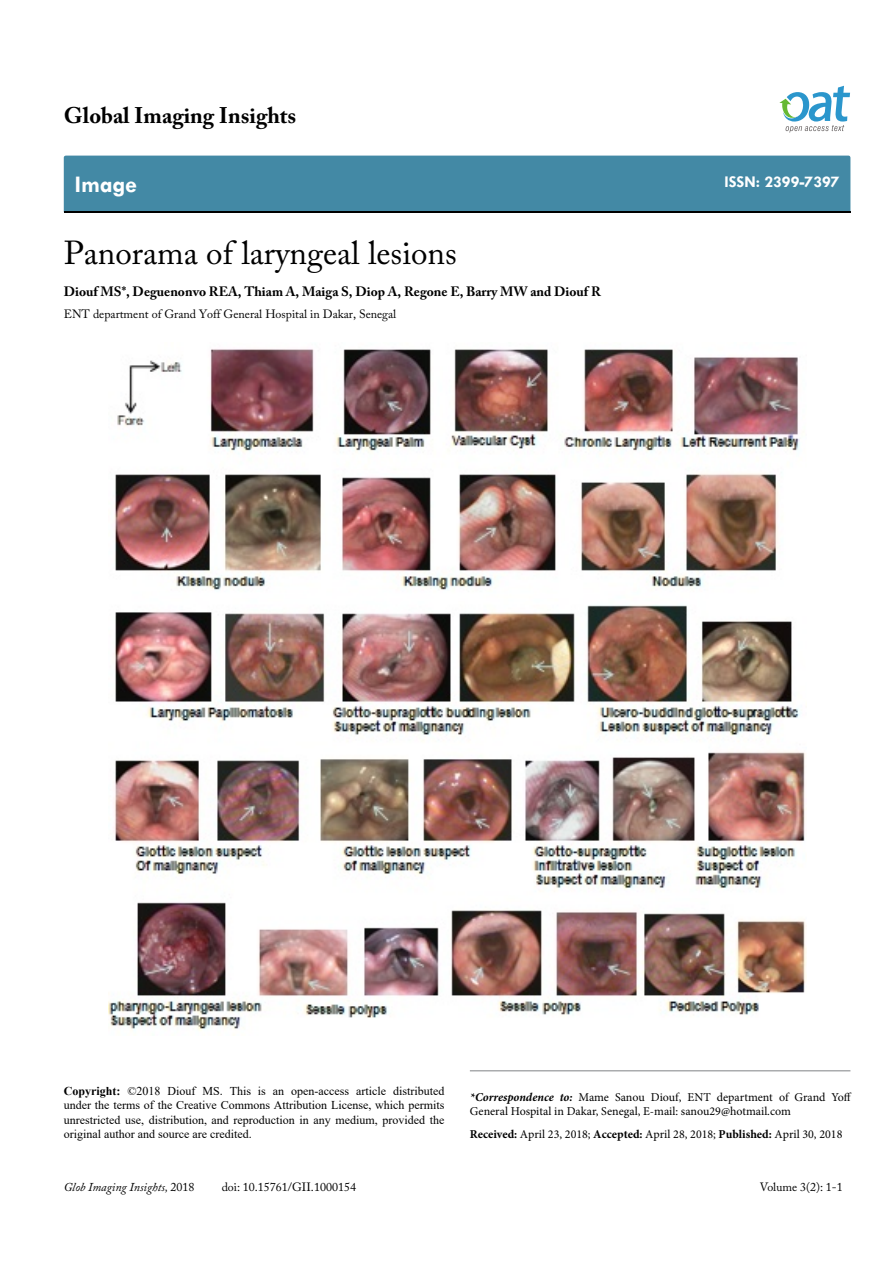
<style>
.page{position:relative;width:893px;height:1263px;background:#fff}
.page>*{position:absolute;margin:0;border:0;box-sizing:border-box;transform-origin:0 0}
.t1{font:33px "Adobe Caslon Pro";color:#000}
.t2{font:700 24px "Tw Cen";color:#fff}
.t3{font:700 22.5px "Adobe Caslon Pro";color:#000}
.t4{font:700 16.5px "Tw Cen";color:#fff}
.t5{font:700 13.5px "Adobe Caslon Pro";color:#000}
.t6{font:12px/14.4px "Times New Roman";color:#000;text-align:justify}
.t7{font:12px/14.4px "Minion Pro";color:#000}
.t8{font:12px "Adobe Caslon Pro";color:#000}
.t9{font:italic 12px "Adobe Caslon Pro";color:#000}
.s1{font-weight:700}
.s2{font-weight:700;font-style:italic}
.s3{font-style:normal}
</style>
<div class="page">
<div style="left:64px;top:156px;width:786px;height:56px;background:#4389a5"></div>
<svg style="left:779px;top:86px;width:71px;height:47px"></svg>
<hr style="left:470px;top:1070px;width:380px;height:1px;background:#808285">
<img style="left:108px;top:349px;width:698px;height:682px">
<h3 class="t3" style="left:64px;top:102px;width:234px">Global Imaging Insights</h3>
<h2 class="t2" style="left:75px;top:170px;width:64px">Image</h2>
<h1 class="t1" style="left:64px;top:233px;width:395px">Panorama of laryngeal lesions</h1>
<p class="t5" style="left:64px;top:283px;width:539px">Diouf MS*, Deguenonvo REA, Thiam A, Maiga S, Diop A, Regone E, Barry MW and Diouf R</p>
<p class="t8" style="left:64px;top:307px;width:334px">ENT department of Grand Yoff General Hospital in Dakar, Senegal</p>
<h3 class="t4" style="left:724px;top:172px;width:117px">ISSN: 2399-7397</h3>
<p class="t6" style="left:64px;top:1083px;width:382px"><span class="s1">Copyright:</span> ©2018 Diouf MS. This is an open-access article distributed under the terms of the Creative Commons Attribution License, which permits unrestricted use, distribution, and reproduction in any medium, provided the original author and source are credited.</p>
<p class="t7" style="left:470px;top:1090px;width:383px"><span class="s2">*Correspondence to:</span> Mame Sanou Diouf, ENT department of Grand Yoff<br>General Hospital in Dakar, Senegal, E-mail: sanou29@hotmail.com</p>
<p class="t7" style="left:470px;top:1127px;width:374px"><span class="s1">Received:</span> April 23, 2018; <span class="s1">Accepted:</span> April 28, 2018; <span class="s1">Published:</span> April 30, 2018</p>
<p class="t9" style="left:64px;top:1180px;width:132px">Glob Imaging Insights, <span class="s3">2018</span></p>
<p class="t8" style="left:222px;top:1180px;width:136px">doi: 10.15761/GII.1000154</p>
<p class="t8" style="left:760px;top:1180px;width:84px">Volume 3(2): 1-1</p>
</div>
